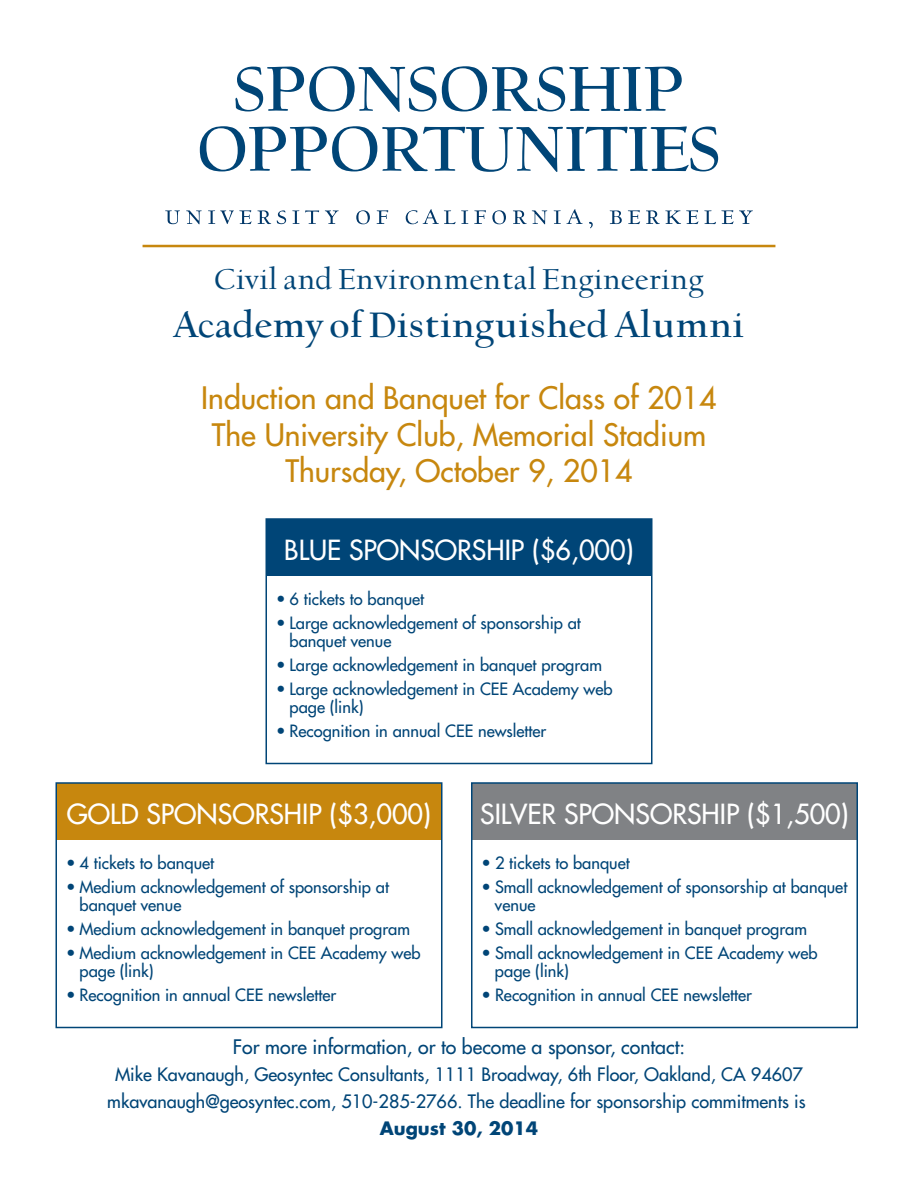
<style>
.page{position:relative;width:918px;height:1188px;background:#fff}
.page>*{position:absolute;margin:0;border:0;box-sizing:border-box;transform-origin:0 0}
.t1{font:700 72px/60px "UC Berkeley OS";color:#004577;text-align:center}
.t2{font:700 40.2px "UC Berkeley OS";color:#004577}
.t3{font:600 32.7px "UC Berkeley OS";color:#004577}
.t4{font:30.15px/36.2px "Futura";color:#c7870e;text-align:center}
.t5{font:27px "Futura";color:#fff}
.t6{font:19.5px "Futura";color:#004577}
.t7{font:18px/27px "Futura";color:#004577;text-align:center}
.t8{font:700 18px "Futura";color:#004577}
.t9{font:16.5px/18px "Futura";color:#004577}
</style>
<div class="page">
<svg style="left:165px;top:209px;width:588px;height:19px"></svg>
<hr style="left:143px;top:245px;width:632px;height:2px;background:#c7870e">
<div style="left:266px;top:519px;width:386px;height:57px;background:#004577"></div>
<div style="left:266px;top:518px;width:386px;height:246px;border:2px solid #004577"></div>
<div style="left:56px;top:783px;width:386px;height:57px;background:#c7870e"></div>
<div style="left:56px;top:782px;width:386px;height:246px;border:2px solid #004577"></div>
<div style="left:472px;top:783px;width:385px;height:57px;background:#808285"></div>
<div style="left:471px;top:782px;width:387px;height:246px;border:2px solid #004577"></div>
<h1 class="t1" style="left:197px;top:62px;width:525px">SPONSORSHIP<br>OPPORTUNITIES</h1>
<h3 class="t3" style="left:214px;top:263px;width:491px">Civil and Environmental Engineering</h3>
<h2 class="t2" style="left:174px;top:305px;width:572px">Academy of Distinguished Alumni</h2>
<h3 class="t4" style="left:201px;top:380px;width:517px">Induction and Banquet for Class of 2014<br>The University Club, Memorial Stadium<br>Thursday, October 9, 2014</h3>
<h3 class="t5" style="left:284px;top:533px;width:351px">BLUE SPONSORSHIP ($6,000)</h3>
<p class="t9" style="left:276px;top:590px;width:150px">• 6 tickets to banquet</p>
<p class="t9" style="left:289px;top:614px;width:293px;text-indent:-13px">• Large acknowledgement of sponsorship at banquet venue</p>
<p class="t9" style="left:276px;top:656px;width:328px">• Large acknowledgement in banquet program</p>
<p class="t9" style="left:289px;top:680px;width:325px;text-indent:-13px">• Large acknowledgement in CEE Academy web page (link)</p>
<p class="t9" style="left:276px;top:722px;width:272px">• Recognition in annual CEE newsletter</p>
<h3 class="t5" style="left:67px;top:797px;width:366px">GOLD SPONSORSHIP ($3,000)</h3>
<p class="t9" style="left:66px;top:854px;width:150px">• 4 tickets to banquet</p>
<p class="t9" style="left:79px;top:878px;width:311px;text-indent:-13px">• Medium acknowledgement of sponsorship at banquet venue</p>
<p class="t9" style="left:66px;top:920px;width:346px">• Medium acknowledgement in banquet program</p>
<p class="t9" style="left:79px;top:944px;width:343px;text-indent:-13px">• Medium acknowledgement in CEE Academy web page (link)</p>
<p class="t9" style="left:66px;top:986px;width:272px">• Recognition in annual CEE newsletter</p>
<h3 class="t5" style="left:480px;top:797px;width:370px">SILVER SPONSORSHIP ($1,500)</h3>
<p class="t9" style="left:482px;top:854px;width:150px">• 2 tickets to banquet</p>
<p class="t9" style="left:495px;top:878px;width:354px;text-indent:-13px">• Small acknowledgement of sponsorship at banquet venue</p>
<p class="t9" style="left:482px;top:920px;width:327px">• Small acknowledgement in banquet program</p>
<p class="t9" style="left:495px;top:944px;width:324px;text-indent:-13px">• Small acknowledgement in CEE Academy web page (link)</p>
<p class="t9" style="left:482px;top:986px;width:272px">• Recognition in annual CEE newsletter</p>
<p class="t6" style="left:233px;top:1035px;width:454px">For more information, or to become a sponsor, contact:</p>
<p class="t7" style="left:107px;top:1061px;width:700px">Mike Kavanaugh, Geosyntec Consultants, 1111 Broadway, 6th Floor, Oakland, CA 94607 mkavanaugh@geosyntec.com, 510-285-2766. The deadline for sponsorship commitments is</p>
<p class="t8" style="left:380px;top:1116px;width:160px">August 30, 2014</p>
</div>
